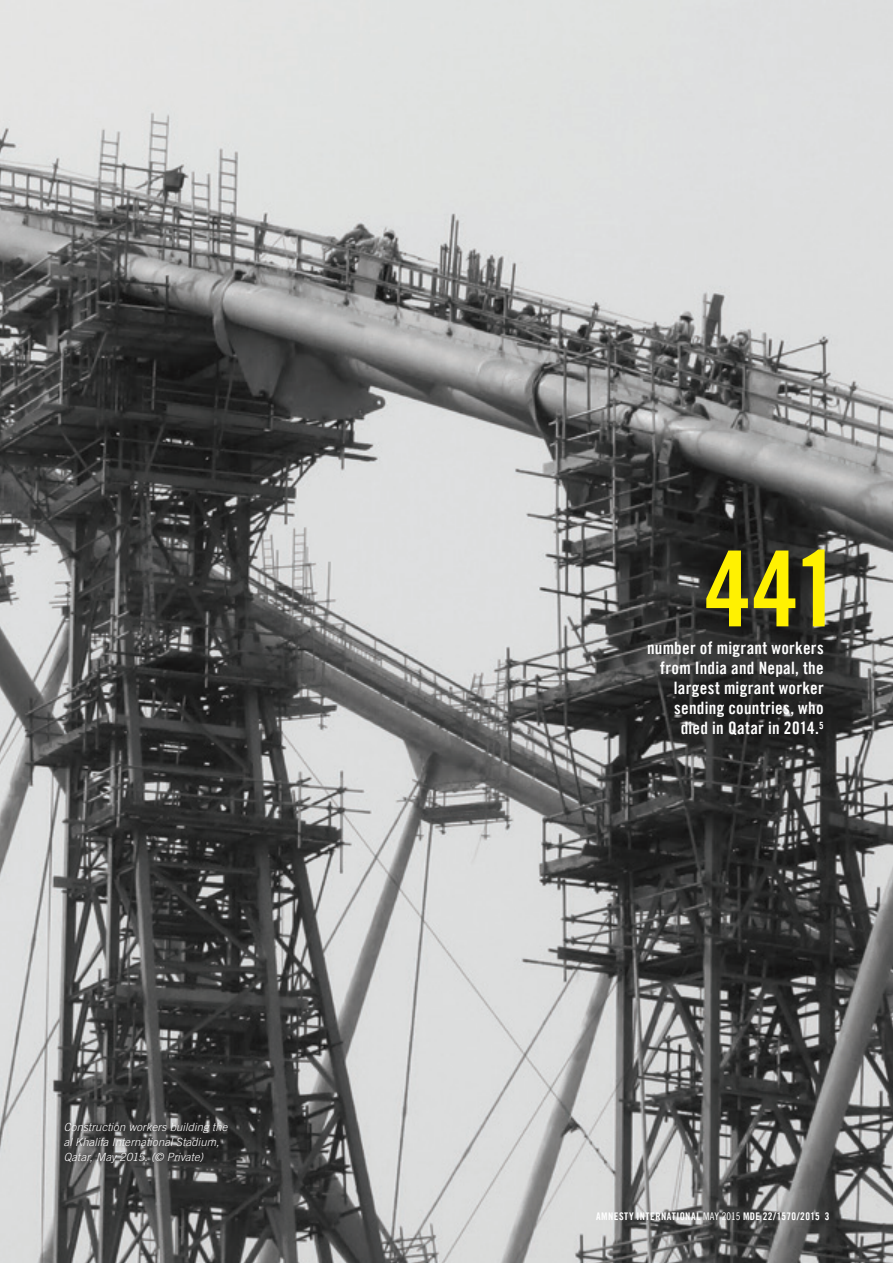
<style>
.page{position:relative;width:893px;height:1263px;background:#fff}
.page>*{position:absolute;margin:0;border:0;box-sizing:border-box;transform-origin:0 0}
.Body_Text{font:105px "Amnesty Trade Gothic Bd Cn 20";color:#fff101}
.Body_Text-2{font:17.1px/20px "Amnesty Trade Gothic Bd Cn 20";letter-spacing:.015em;color:#fff;text-align:right}
.Body_Text-3{font:italic 300 11.25px/15px "Amnesty Trade Gothic";letter-spacing:.01em;color:#fff}
.t1{font:10.5px "Amnesty Trade Gothic Bd Cn 20";letter-spacing:.045em;color:#fff}
.s1{font-family:"Amnesty Trade Gothic Cn 18"}
</style>
<div class="page">
<img style="left:0;top:0;width:893px;height:1263px">
<div style="left:60px;top:1118px;width:172px;height:49px;background:#231f20;opacity:.77"></div>
<p class="Body_Text-3" style="left:64px;top:1119px;width:165px">Construction workers building the al Khalifa International Stadium,<br>Qatar, May 2015. (© Private)</p>
<p class="Body_Text" style="left:705px;top:525px;width:138px">441</p>
<p class="Body_Text-2" style="left:647px;top:638px;width:178px">number of migrant workers from India and Nepal, the largest migrant worker sending countries, who died in Qatar in 2014.<sup>5</sup></p>
<p class="t1" style="left:596px;top:1210px;width:235px">AMNESTY INTERNATIONAL <span class="s1">MAY 2015</span> MDE 22/1570/2015 3</p>
</div>
